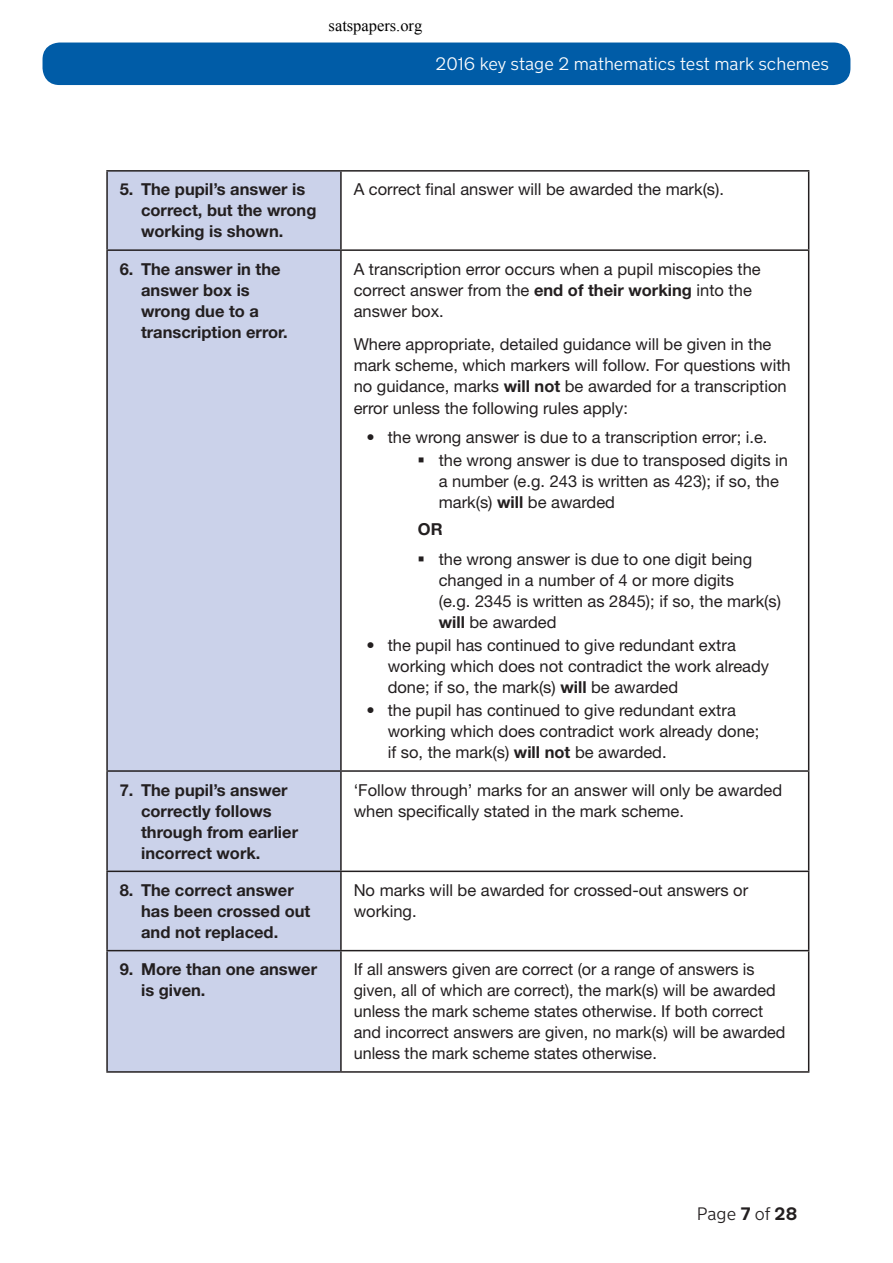
<style>
.page{position:relative;width:893px;height:1263px;background:#fff}
.page>*{position:absolute;margin:0;border:0;box-sizing:border-box;transform-origin:0 0}
.t1{font:300 18px "New Transport";color:#fff}
.t2{font:300 18px "New Transport";color:#231f20}
.P__paragraph_text{font:16.5px/21px "Helvetica Neue LT Std Roman 2";color:#231f20}
.P__paragraph_text-2{font:700 16.5px/21px "Helvetica Neue LT Std";color:#231f20}
.t3{font:16.5px "Times New Roman";color:#000}
.s1{font-family:"Helvetica Neue LT Std";font-weight:700}
.s2{font-weight:700}
</style>
<div class="page">
<div style="left:43px;top:43px;width:807px;height:42px;background:#005ca7;border-radius:17px"></div>
<div style="left:108px;top:172px;width:232px;height:899px;background:#cbd2ea"></div>
<hr style="left:106px;top:770px;width:235px;height:2px;background:#231f20">
<hr style="left:341px;top:770px;width:468px;height:2px;background:#231f20">
<hr style="left:106px;top:1071px;width:235px;height:2px;background:#231f20">
<hr style="left:341px;top:1071px;width:468px;height:2px;background:#231f20">
<hr style="left:106px;top:170px;width:235px;height:2px;background:#231f20">
<hr style="left:106px;top:172px;width:2px;height:77px;background:#231f20">
<hr style="left:341px;top:170px;width:468px;height:2px;background:#231f20">
<hr style="left:340px;top:172px;width:2px;height:77px;background:#231f20">
<hr style="left:808px;top:172px;width:1px;height:77px;background:#231f20">
<hr style="left:106px;top:249px;width:235px;height:2px;background:#231f20">
<hr style="left:106px;top:251px;width:2px;height:519px;background:#231f20">
<hr style="left:341px;top:249px;width:468px;height:2px;background:#231f20">
<hr style="left:340px;top:251px;width:2px;height:519px;background:#231f20">
<hr style="left:808px;top:251px;width:1px;height:519px;background:#231f20">
<hr style="left:106px;top:772px;width:2px;height:98px;background:#231f20">
<hr style="left:340px;top:772px;width:2px;height:98px;background:#231f20">
<hr style="left:808px;top:772px;width:1px;height:98px;background:#231f20">
<hr style="left:106px;top:870px;width:235px;height:2px;background:#231f20">
<hr style="left:106px;top:872px;width:2px;height:78px;background:#231f20">
<hr style="left:341px;top:870px;width:468px;height:2px;background:#231f20">
<hr style="left:340px;top:872px;width:2px;height:78px;background:#231f20">
<hr style="left:808px;top:872px;width:1px;height:78px;background:#231f20">
<hr style="left:106px;top:950px;width:235px;height:1px;background:#231f20">
<hr style="left:106px;top:951px;width:2px;height:120px;background:#231f20">
<hr style="left:341px;top:950px;width:468px;height:1px;background:#231f20">
<hr style="left:340px;top:951px;width:2px;height:120px;background:#231f20">
<hr style="left:808px;top:951px;width:1px;height:120px;background:#231f20">
<p class="t3" style="left:329px;top:17px;width:95px">satspapers.org</p>
<p class="t1" style="left:435px;top:53px;width:395px">2016 key stage 2 mathematics test mark schemes</p>
<p class="P__paragraph_text-2" style="left:141px;top:179px;width:177px;text-indent:-21px">5. The pupil’s answer is correct, but the wrong working is shown.</p>
<p class="P__paragraph_text" style="left:354px;top:179px;width:372px">A correct final answer will be awarded the mark(s).</p>
<p class="P__paragraph_text-2" style="left:141px;top:258px;width:148px;text-indent:-21px">6. The answer in the answer box is wrong due to a transcription error.</p>
<p class="P__paragraph_text" style="left:354px;top:258px;width:409px">A transcription error occurs when a pupil miscopies the correct answer from the <span class="s1">end of their working</span> into the answer box.</p>
<p class="P__paragraph_text" style="left:354px;top:334px;width:438px">Where appropriate, detailed guidance will be given in the mark scheme, which markers will follow. For questions with no guidance, marks <span class="s1">will not</span> be awarded for a transcription error unless the following rules apply:</p>
<p class="P__paragraph_text" style="left:366px;top:426px;width:403px">• the wrong answer is due to a transcription error; i.e.</p>
<p class="P__paragraph_text" style="left:439px;top:449px;width:351px">the wrong answer is due to transposed digits in a number (e.g. 243 is written as 423); if so, the mark(s) <span class="s1">will</span> be awarded</p>
<p class="P__paragraph_text-2" style="left:418px;top:519px;width:26px">OR</p>
<p class="P__paragraph_text" style="left:439px;top:548px;width:344px">the wrong answer is due to one digit being changed in a number of 4 or more digits<br>(e.g. 2345 is written as 2845); if so, the mark(s) <span class="s1">will</span> be awarded</p>
<p class="P__paragraph_text" style="left:388px;top:634px;width:383px;text-indent:-21px">• the pupil has continued to give redundant extra working which does not contradict the work already done; if so, the mark(s) <span class="s1">will</span> be awarded</p>
<p class="P__paragraph_text" style="left:388px;top:700px;width:373px;text-indent:-21px">• the pupil has continued to give redundant extra working which does contradict work already done; if so, the mark(s) <span class="s1">will not</span> be awarded.</p>
<p class="P__paragraph_text-2" style="left:141px;top:779px;width:159px;text-indent:-21px">7. The pupil’s answer correctly follows through from earlier incorrect work.</p>
<p class="P__paragraph_text" style="left:354px;top:779px;width:430px">‘Follow through’ marks for an answer will only be awarded when specifically stated in the mark scheme.</p>
<p class="P__paragraph_text-2" style="left:141px;top:879px;width:171px;text-indent:-21px">8. The correct answer has been crossed out and not replaced.</p>
<p class="P__paragraph_text" style="left:354px;top:879px;width:396px">No marks will be awarded for crossed-out answers or working.</p>
<p class="P__paragraph_text-2" style="left:141px;top:958px;width:178px;text-indent:-21px">9. More than one answer is given.</p>
<p class="P__paragraph_text" style="left:354px;top:958px;width:433px">If all answers given are correct (or a range of answers is given, all of which are correct), the mark(s) will be awarded unless the mark scheme states otherwise. If both correct and incorrect answers are given, no mark(s) will be awarded unless the mark scheme states otherwise.</p>
<p class="t2" style="left:697px;top:1203px;width:102px">Page <span class="s2">7</span> of <span class="s2">28</span></p>
</div>
